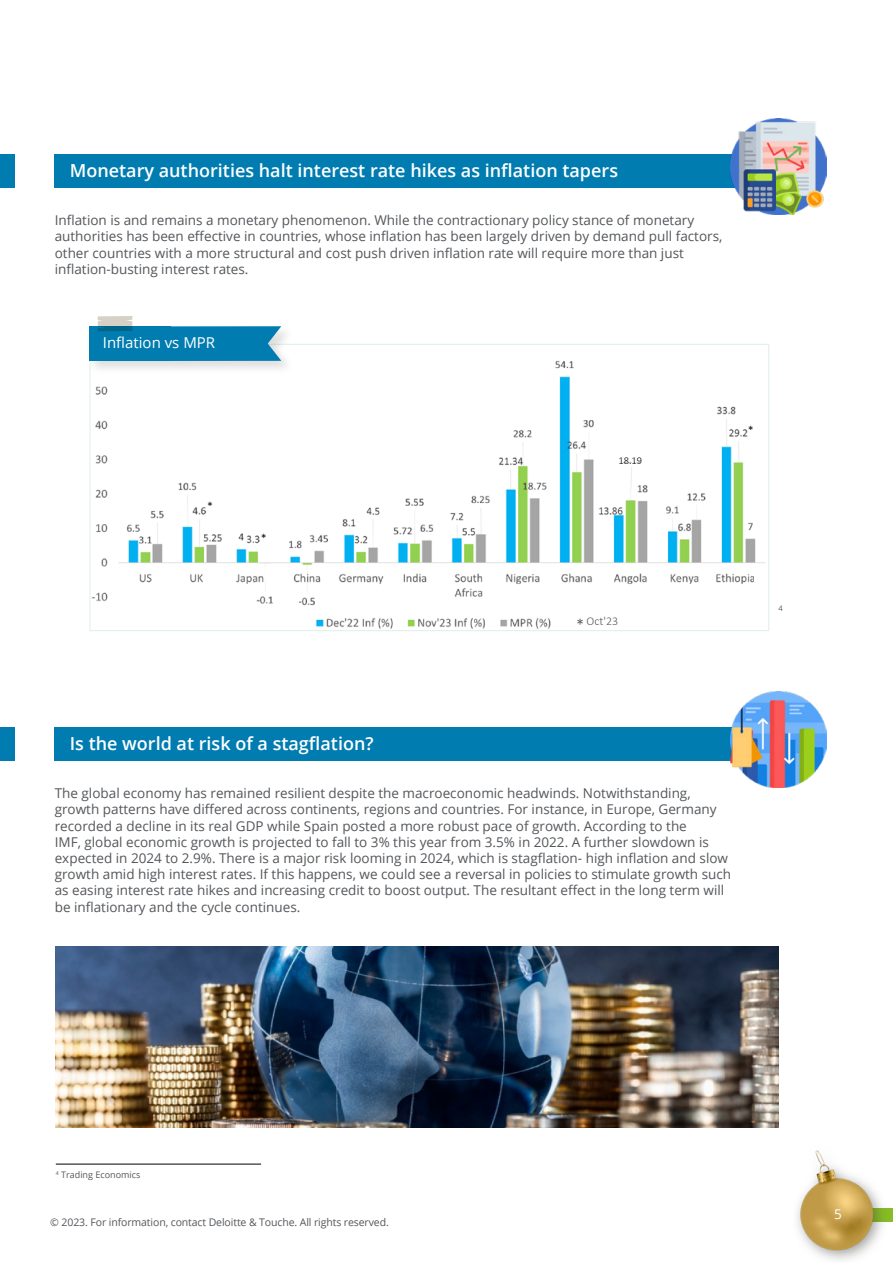
<style>
.page{position:relative;width:893px;height:1263px;background:#fff}
.page>*{position:absolute;margin:0;border:0;box-sizing:border-box;transform-origin:0 0}
.t1{font:600 18px "Open Sans";color:#fff}
.t2{font:300 16.5px "Calibri";color:#53565a}
.t3{font:15px "Open Sans";color:#fff}
.t4{font:13.5px/16.2px "Open Sans";color:#53565a}
.t5{font:13.5px "Open Sans";color:#fff}
.t6{font:300 12px "Calibri";color:#53565a}
.t7{font:300 12px "Calibri";color:#000}
.t8{font:10.5px "Open Sans";letter-spacing:-.01em;color:#53565a}
.t9{font:300 10.5px "Calibri";color:#000}
.t10{font:9px "Open Sans";color:#53565a}
.t11{font:300 7.5px "Open Sans";color:#000}
</style>
<div class="page">
<div style="left:859px;top:1208px;width:34px;height:13px;background:#86bc25"></div>
<img style="left:797px;top:1150px;width:91px;height:111px">
<img style="left:92px;top:360px;width:674px;height:269px">
<div style="left:87px;top:324px;width:208px;height:52px;background:#000;opacity:.13"></div>
<svg style="left:171px;top:326px;width:110px;height:35px;background:#1083b4"></svg>
<div style="left:89px;top:326px;width:82px;height:35px;background:#007cb0"></div>
<svg style="left:98px;top:316px;width:34px;height:15px"></svg>
<hr style="left:56px;top:1164px;width:205px;height:1px;background:#000">
<div style="left:55px;top:154px;width:704px;height:33px;background:#007cb0"></div>
<div style="left:0;top:154px;width:14px;height:33px;background:#007cb0"></div>
<img style="left:730px;top:118px;width:97px;height:97px">
<div style="left:55px;top:727px;width:704px;height:33px;background:#007cb0"></div>
<div style="left:0;top:727px;width:14px;height:33px;background:#007cb0"></div>
<img style="left:730px;top:691px;width:97px;height:97px">
<img style="left:56px;top:946px;width:723px;height:182px">
<div style="left:618px;top:450px;width:27px;height:12px;background:#fff"></div>
<div style="left:754px;top:568px;width:11px;height:14px;background:#fff"></div>
<div style="left:265px;top:568px;width:11px;height:13px;background:#fff"></div>
<div style="left:203px;top:568px;width:11px;height:14px;background:#fff"></div>
<h1 class="t1" style="left:70px;top:158px;width:550px">Monetary authorities halt interest rate hikes as inflation tapers</h1>
<p class="t4" style="left:55px;top:212px;width:669px">Inflation is and remains a monetary phenomenon. While the contractionary policy stance of monetary authorities has been effective in countries, whose inflation has been largely driven by demand pull factors, other countries with a more structural and cost push driven inflation rate will require more than just inflation-busting interest rates.</p>
<p class="t3" style="left:103px;top:332px;width:114px">Inflation vs MPR</p>
<p class="t7" style="left:207px;top:499px;width:7px">*</p>
<p class="t7" style="left:261px;top:531px;width:7px">*</p>
<p class="t9" style="left:618px;top:453px;width:25px">18.19</p>
<p class="t6" style="left:587px;top:613px;width:33px">Oct'23</p>
<p class="t2" style="left:576px;top:614px;width:10px">*</p>
<p class="t7" style="left:748px;top:422px;width:7px">*</p>
<p class="t11" style="left:779px;top:603px;width:6px">4</p>
<h1 class="t1" style="left:70px;top:731px;width:305px">Is the world at risk of a stagflation?</h1>
<p class="t4" style="left:55px;top:785px;width:678px">The global economy has remained resilient despite the macroeconomic headwinds. Notwithstanding, growth patterns have differed across continents, regions and countries. For instance, in Europe, Germany recorded a decline in its real GDP while Spain posted a more robust pace of growth. According to the<br>IMF, global economic growth is projected to fall to 3% this year from 3.5% in 2022. A further slowdown is expected in 2024 to 2.9%. There is a major risk looming in 2024, which is stagflation- high inflation and slow growth amid high interest rates. If this happens, we could see a reversal in policies to stimulate growth such as easing interest rate hikes and increasing credit to boost output. The resultant effect in the long term will be inflationary and the cycle continues.</p>
<p class="t10" style="left:56px;top:1169px;width:86px"><sup>4</sup> Trading Economics</p>
<p class="t8" style="left:50px;top:1215px;width:340px">© 2023. For information, contact Deloitte &amp; Touche. All rights reserved.</p>
<p class="t5" style="left:834px;top:1205px;width:9px">5</p>
</div>
